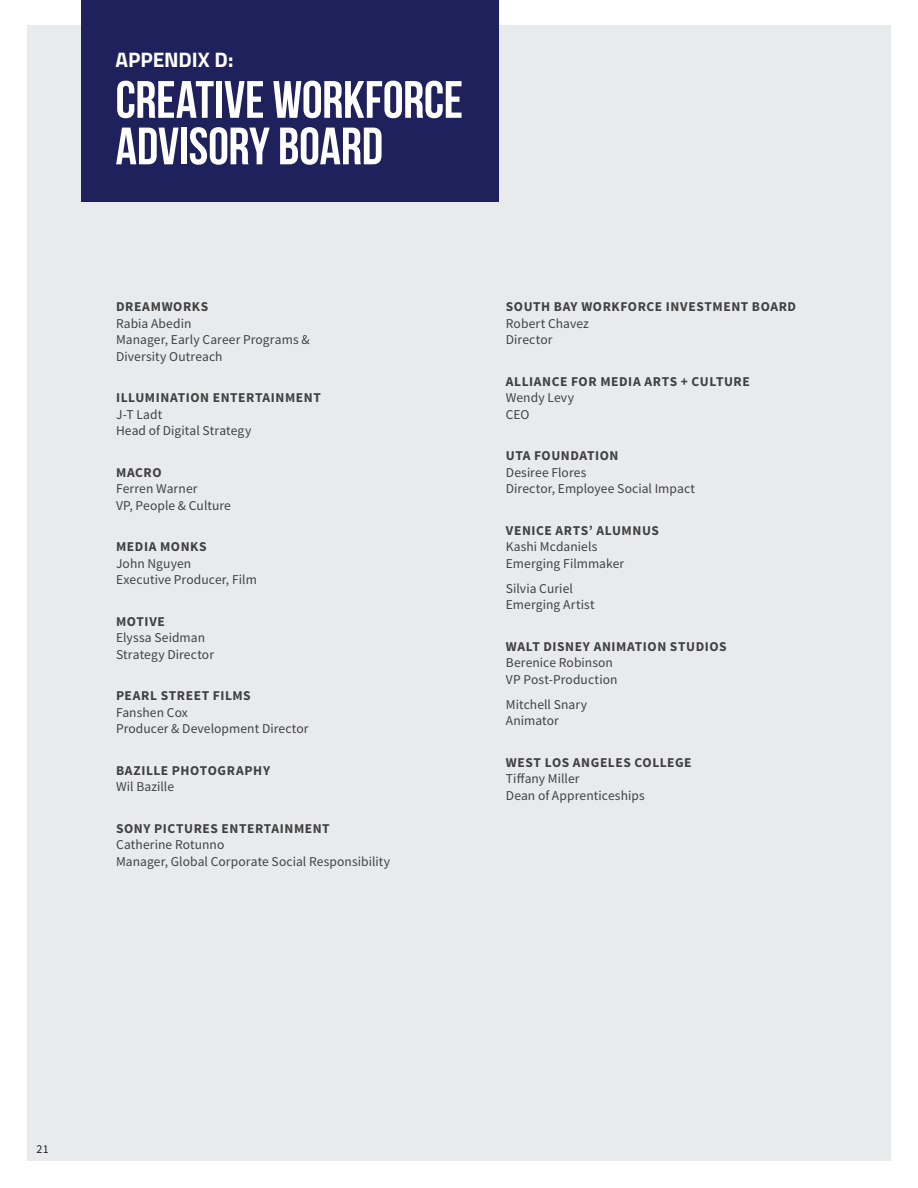
<style>
.page{position:relative;width:918px;height:1188px;background:#fff}
.page>*{position:absolute;margin:0;border:0;box-sizing:border-box;transform-origin:0 0}
._35_Content_black_Be{font:52.5px/46.5px "Bebas Neue";letter-spacing:-.005em;color:#fff}
._35_Content_black_Be-2{font:700 21px "Titillium Web";letter-spacing:-.005em;color:#fff}
._8_Content_black_Sou{font:13.5px/16.5px "Source Sans Pro";letter-spacing:.005em;color:#414141}
._8_Content_black_Sou-2{font:700 13.5px/16.5px "Source Sans Pro";letter-spacing:.045em;color:#414141}
._8_Content_black_Sou-3{font:12px "Source Sans Pro";color:#231f20}
.s1{font-weight:700}
.s2{font-weight:400}
</style>
<div class="page">
<div style="left:27px;top:25px;width:864px;height:1136px;background:#e9eaeb"></div>
<div style="left:81px;top:0;width:418px;height:202px;background:#1f215c"></div>
<p class="_35_Content_black_Be-2" style="left:116px;top:44px;width:119px">APPENDIX D:</p>
<p class="_35_Content_black_Be" style="left:116px;top:76px;width:349px">CREATIVE WORKFORCE<br>ADVISORY BOARD</p>
<p class="_8_Content_black_Sou" style="left:116px;top:299px;width:195px"><span class="s1">DREAMWORKS<br></span>Rabia Abedin<br>Manager, Early Career Programs &amp;<br>Diversity Outreach</p>
<p class="_8_Content_black_Sou" style="left:116px;top:390px;width:206px"><span class="s1">ILLUMINATION ENTERTAINMENT<br></span>J-T Ladt<br>Head of Digital Strategy</p>
<p class="_8_Content_black_Sou" style="left:116px;top:464px;width:116px"><span class="s1">MACRO<br></span>Ferren Warner<br>VP, People &amp; Culture</p>
<p class="_8_Content_black_Sou" style="left:116px;top:539px;width:142px"><span class="s1">MEDIA MONKS<br></span>John Nguyen<br>Executive Producer, Film</p>
<p class="_8_Content_black_Sou" style="left:116px;top:613px;width:99px"><span class="s1">MOTIVE<br></span>Elyssa Seidman<br>Strategy Director</p>
<p class="_8_Content_black_Sou" style="left:116px;top:688px;width:194px"><span class="s1">PEARL STREET FILMS<br></span>Fanshen Cox<br>Producer &amp; Development Director</p>
<p class="_8_Content_black_Sou-2" style="left:116px;top:763px;width:156px">BAZILLE PHOTOGRAPHY<br><span class="s2">Wil Bazille</span></p>
<p class="_8_Content_black_Sou" style="left:116px;top:820px;width:276px"><span class="s1">SONY PICTURES ENTERTAINMENT<br></span>Catherine Rotunno<br>Manager, Global Corporate Social Responsibility</p>
<p class="_8_Content_black_Sou-2" style="left:506px;top:299px;width:292px">SOUTH BAY WORKFORCE INVESTMENT BOARD<br><span class="s2">Robert Chavez<br>Director</span></p>
<p class="_8_Content_black_Sou-2" style="left:506px;top:374px;width:245px">ALLIANCE FOR MEDIA ARTS + CULTURE<br><span class="s2">Wendy Levy<br>CEO</span></p>
<p class="_8_Content_black_Sou" style="left:506px;top:448px;width:191px"><span class="s1">UTA FOUNDATION<br></span>Desiree Flores<br>Director, Employee Social Impact</p>
<p class="_8_Content_black_Sou" style="left:506px;top:522px;width:154px"><span class="s1">VENICE ARTS’ ALUMNUS<br></span>Kashi Mcdaniels<br>Emerging Filmmaker</p>
<p class="_8_Content_black_Sou" style="left:506px;top:580px;width:90px">Silvia Curiel<br>Emerging Artist</p>
<p class="_8_Content_black_Sou" style="left:506px;top:638px;width:222px"><span class="s1">WALT DISNEY ANIMATION STUDIOS<br></span>Berenice Robinson<br>VP Post-Production</p>
<p class="_8_Content_black_Sou" style="left:506px;top:696px;width:83px">Mitchell Snary<br>Animator</p>
<p class="_8_Content_black_Sou" style="left:506px;top:754px;width:187px"><span class="s1">WEST LOS ANGELES COLLEGE<br></span>Tiffany Miller<br>Dean of Apprenticeships</p>
<p class="_8_Content_black_Sou-3" style="left:37px;top:1142px;width:14px">21</p>
</div>
